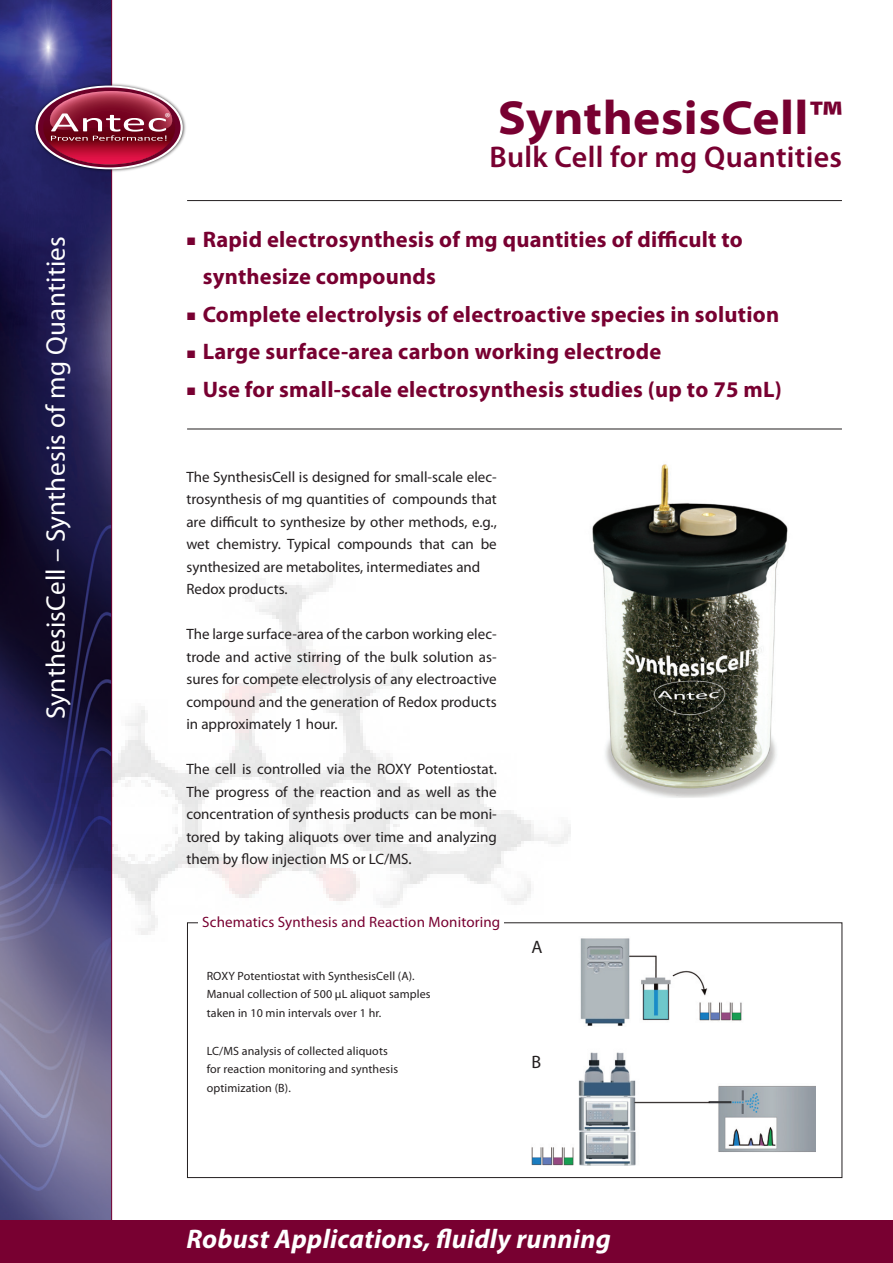
<style>
.page{position:relative;width:893px;height:1263px;background:#fff}
.page>*{position:absolute;margin:0;border:0;box-sizing:border-box;transform-origin:0 0}
.t1{font:700 semi-expanded 48px "Myriad Pro";letter-spacing:.01em;color:#780031}
.t2{font:600 30px "Myriad Pro";letter-spacing:.01em;color:#780031}
.t3{font:27px "Myriad Pro";letter-spacing:.01em;color:#fff}
.t4{font:italic 700 27px "Myriad Pro";letter-spacing:.01em;color:#fff}
.t5{font:700 22.5px/37.5px "Myriad Pro";letter-spacing:.01em;color:#780031}
.t6{font:18px "Myriad Pro";color:#231f20}
.t7{font:15px/22.5px "Myriad Pro";color:#231f20;text-align:justify}
.t8{font:15px "Myriad Pro";letter-spacing:.01em;color:#780031}
.t9{font:13.2px "Myriad Pro";color:#fff}
.t10{font:12px/18.8px "Myriad Pro";letter-spacing:.01em;color:#231f20}
</style>
<div class="page">
<img style="left:0;top:0;width:111px;height:1220px">
<img style="left:7px;top:538px;width:564px;height:416px">
<hr style="left:111px;top:0;width:1px;height:1263px;background:#780031">
<img style="left:31px;top:81px;width:155px;height:93px">
<svg style="left:36px;top:86px;width:147px;height:83px"></svg>
<svg style="left:38px;top:87px;width:143px;height:80px"></svg>
<svg style="left:43px;top:90px;width:132px;height:74px;background:#9d3953"></svg>
<img style="left:592px;top:464px;width:196px;height:334px">
<hr style="left:187px;top:200px;width:655px;height:1px;background:#231f20">
<div style="left:0;top:1220px;width:893px;height:43px;background:#780031"></div>
<div style="left:199px;top:915px;width:305px;height:21px;background:#fff"></div>
<img style="left:531px;top:936px;width:284px;height:230px">
<hr style="left:187px;top:429px;width:655px;height:1px;background:#231f20">
<p class="t9" style="left:165px;top:110px;width:7px">®</p>
<h1 class="t1" style="left:498px;top:90px;width:346px">SynthesisCell™</h1>
<h2 class="t2" style="left:489px;top:138px;width:354px">Bulk Cell for mg Quantities</h2>
<h3 class="t3" style="left:39px;top:719px;width:484px;rotate:-90deg">SynthesisCell – Synthesis of mg Quantities</h3>
<h3 class="t5" style="left:203px;top:219px;width:542px;text-indent:-16px">■ Rapid electrosynthesis of mg quantities of difficult to synthesize compounds</h3>
<h3 class="t5" style="left:187px;top:294px;width:594px">■ Complete electrolysis of electroactive species in solution</h3>
<h3 class="t5" style="left:187px;top:332px;width:476px">■ Large surface-area carbon working electrode</h3>
<h3 class="t5" style="left:187px;top:369px;width:596px">■ Use for small-scale electrosynthesis studies (up to 75 mL)</h3>
<p class="t7" style="left:186px;top:465px;width:312px;text-align:left">The SynthesisCell is designed for small-scale elec&shy;trosynthesis of mg quantities of compounds that are difficult to synthesize by other methods, e.g., wet chemistry. Typical compounds that can be synthesized are metabolites, intermediates and Redox products.</p>
<p class="t7" style="left:186px;top:622px;width:312px">The large surface-area of the carbon working elec&shy;trode and active stirring of the bulk solution as&shy;sures for compete electrolysis of any electroactive compound and the generation of Redox products in approximately 1 hour.</p>
<p class="t7" style="left:186px;top:757px;width:312px">The cell is controlled via the ROXY Potentiostat.<br>The progress of the reaction and as well as the concentration of synthesis products can be moni&shy;tored by taking aliquots over time and analyzing them by flow injection MS or LC/MS.</p>
<p class="t8" style="left:202px;top:912px;width:300px">Schematics Synthesis and Reaction Monitoring</p>
<p class="t10" style="left:207px;top:966px;width:226px">ROXY Potentiostat with SynthesisCell (A).<br>Manual collection of 500 µL aliquot samples taken in 10 min intervals over 1 hr.</p>
<p class="t10" style="left:207px;top:1041px;width:193px">LC/MS analysis of collected aliquots for reaction monitoring and synthesis optimization (B).</p>
<p class="t6" style="left:531px;top:936px;width:13px">A</p>
<p class="t6" style="left:531px;top:1050px;width:11px">B</p>
<h3 class="t4" style="left:186px;top:1221px;width:426px">Robust Applications, fluidly running</h3>
</div>
